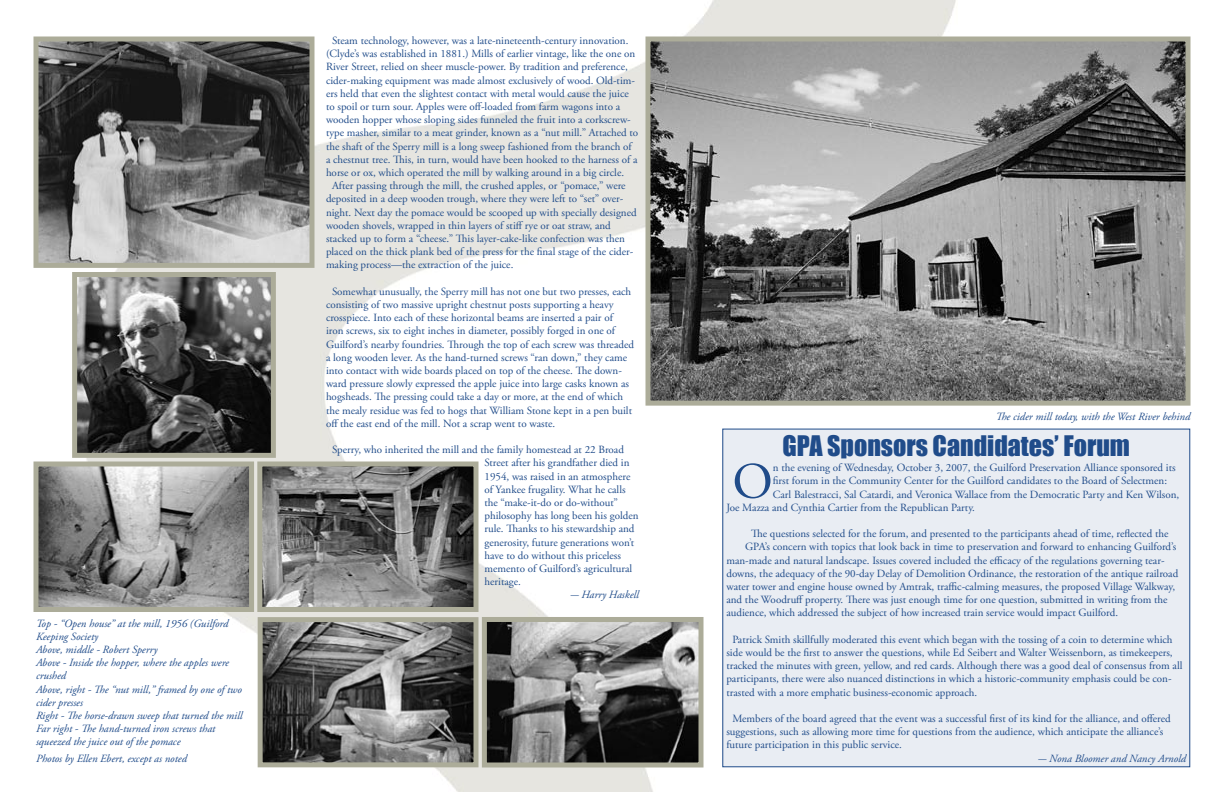
<style>
.page{position:relative;width:1224px;height:792px;background:#fff}
.page>*{position:absolute;margin:0;border:0;box-sizing:border-box;transform-origin:0 0}
.First_P_text{font:50.8px "Adobe Garamond Pro";color:#204c8a}
.t1{font:26px "Impact";color:#204c8a}
.Text{font:11px/13.2px "Adobe Garamond Pro";color:#204c8a}
.captions{font:italic 11px/13.2px "Adobe Garamond Pro";color:#204c8a}
.First_P_text-2{font:11px "Adobe Garamond Pro";color:#204c8a}
.captions_space{font:italic 11px/13.2px "Adobe Garamond Pro";color:#204c8a}
.Text-2{font:italic 11px "Adobe Garamond Pro";color:#204c8a}
</style>
<div class="page">
<img style="left:80px;top:0;width:877px;height:792px">
<img style="left:40px;top:42px;width:269px;height:220px">
<div style="left:34px;top:36px;width:281px;height:232px;border:5px solid #acac99"></div>
<img style="left:263px;top:467px;width:210px;height:139px">
<div style="left:257px;top:461px;width:222px;height:151px;border:5px solid #acac99"></div>
<img style="left:264px;top:623px;width:209px;height:138px">
<div style="left:258px;top:617px;width:221px;height:150px;border:5px solid #acac99"></div>
<img style="left:40px;top:468px;width:208px;height:138px">
<div style="left:34px;top:462px;width:220px;height:150px;border:5px solid #acac99"></div>
<img style="left:488px;top:623px;width:210px;height:138px">
<div style="left:482px;top:617px;width:222px;height:150px;border:5px solid #acac99"></div>
<img style="left:78px;top:278px;width:192px;height:174px">
<div style="left:72px;top:272px;width:204px;height:186px;border:5px solid #acac99"></div>
<img style="left:652px;top:42px;width:533px;height:358px">
<div style="left:646px;top:36px;width:545px;height:370px;border:5px solid #acac99"></div>
<div style="left:723px;top:429px;width:467px;height:338px;background:#e9edf3"></div>
<div style="left:722px;top:429px;width:468px;height:338px;border:1px solid #204c8a"></div>
<p class="captions" style="left:36px;top:617px;width:194px">Top - “Open house” at the mill, 1956 (Guilford<br>Keeping Society</p>
<p class="captions" style="left:36px;top:643px;width:123px">Above, middle - Robert Sperry</p>
<p class="captions" style="left:36px;top:656px;width:195px">Above - Inside the hopper, where the apples were crushed</p>
<p class="captions" style="left:36px;top:683px;width:207px">Above, right - The “nut mill,” framed by one of two cider presses</p>
<p class="captions" style="left:36px;top:709px;width:208px">Right - The horse-drawn sweep that turned the mill</p>
<p class="captions_space" style="left:36px;top:722px;width:181px">Far right - The hand-turned iron screws that squeezed the juice out of the pomace</p>
<p class="captions" style="left:36px;top:752px;width:152px">Photos by Ellen Ebert, except as noted</p>
<p class="Text" style="left:326px;top:34px;width:314px;text-indent:6px">Steam technology, however, was a late-nineteenth-century innovation. (Clyde’s was established in 1881.) Mills of earlier vintage, like the one on River Street, relied on sheer muscle-power. By tradition and preference, cider-making equipment was made almost exclusively of wood. Old-tim&shy;ers held that even the slightest contact with metal would cause the juice to spoil or turn sour. Apples were off-loaded from farm wagons into a wooden hopper whose sloping sides funneled the fruit into a corkscrew&shy;type masher, similar to a meat grinder, known as a “nut mill.” Attached to the shaft of the Sperry mill is a long sweep fashioned from the branch of a chestnut tree. This, in turn, would have been hooked to the harness of a horse or ox, which operated the mill by walking around in a big circle.</p>
<p class="Text" style="left:326px;top:179px;width:312px;text-indent:6px">After passing through the mill, the crushed apples, or “pomace,” were deposited in a deep wooden trough, where they were left to “set” over&shy;night. Next day the pomace would be scooped up with specially designed wooden shovels, wrapped in thin layers of stiff rye or oat straw, and stacked up to form a “cheese.” This layer-cake-like confection was then placed on the thick plank bed of the press for the final stage of the cider&shy;making process—the extraction of the juice.</p>
<p class="Text" style="left:326px;top:285px;width:309px;text-indent:6px">Somewhat unusually, the Sperry mill has not one but two presses, each consisting of two massive upright chestnut posts supporting a heavy crosspiece. Into each of these horizontal beams are inserted a pair of<br>iron screws, six to eight inches in diameter, possibly forged in one of Guilford’s nearby foundries. Through the top of each screw was threaded a long wooden lever. As the hand-turned screws “ran down,” they came into contact with wide boards placed on top of the cheese. The down&shy;ward pressure slowly expressed the apple juice into large casks known as hogsheads. The pressing could take a day or more, at the end of which the mealy residue was fed to hogs that William Stone kept in a pen built off the east end of the mill. Not a scrap went to waste.</p>
<p class="Text" style="left:485px;top:443px;width:155px;text-indent:-152px">Sperry, who inherited the mill and the family homestead at 22 Broad Street after his grandfather died in 1954, was raised in an atmosphere of Yankee frugality. What he calls the “make-it-do or do-without” philosophy has long been his golden rule. Thanks to his stewardship and generosity, future generations won’t have to do without this priceless memento of Guilford’s agricultural heritage.</p>
<p class="Text-2" style="left:571px;top:588px;width:70px">- Harry Haskell</p>
<p class="captions" style="left:996px;top:410px;width:196px">The cider mill today, with the West River behind</p>
<p class="t1" style="left:783px;top:430px;width:349px">GPA Sponsors Candidates’ Forum</p>
<p class="First_P_text" style="left:732px;top:451px;width:42px">O</p>
<p class="First_P_text-2" style="left:773px;top:461px;width:404px">n the evening of Wednesday, October 3, 2007, the Guilford Preservation Alliance sponsored its</p>
<p class="First_P_text-2" style="left:773px;top:474px;width:396px">first forum in the Community Center for the Guilford candidates to the Board of Selectmen:</p>
<p class="First_P_text-2" style="left:773px;top:488px;width:408px">Carl Balestracci, Sal Catardi, and Veronica Wallace from the Democratic Party and Ken Wilson,</p>
<p class="First_P_text-2" style="left:726px;top:501px;width:250px">Joe Mazza and Cynthia Cartier from the Republican Party.</p>
<p class="Text" style="left:751px;top:528px;width:419px">The questions selected for the forum, and presented to the participants ahead of time, reflected the</p>
<p class="Text" style="left:745px;top:541px;width:433px">GPA’s concern with topics that look back in time to preservation and forward to enhancing Guilford’s</p>
<p class="Text" style="left:726px;top:554px;width:440px">man-made and natural landscape. Issues covered included the efficacy of the regulations governing tear-</p>
<p class="Text" style="left:726px;top:567px;width:453px">downs, the adequacy of the 90-day Delay of Demolition Ordinance, the restoration of the antique railroad</p>
<p class="Text" style="left:726px;top:580px;width:450px">water tower and engine house owned by Amtrak, traffic-calming measures, the proposed Village Walkway,</p>
<p class="Text" style="left:726px;top:594px;width:443px">and the Woodruff property. There was just enough time for one question, submitted in writing from the</p>
<p class="Text" style="left:726px;top:607px;width:393px">audience, which addressed the subject of how increased train service would impact Guilford.</p>
<p class="Text" style="left:726px;top:633px;width:458px;text-indent:6px">Patrick Smith skillfully moderated this event which began with the tossing of a coin to determine which side would be the first to answer the questions, while Ed Seibert and Walter Weissenborn, as timekeepers, tracked the minutes with green, yellow, and red cards. Although there was a good deal of consensus from all participants, there were also nuanced distinctions in which a historic-community emphasis could be con&shy;trasted with a more emphatic business-economic approach.</p>
<p class="Text" style="left:726px;top:712px;width:446px;text-indent:6px">Members of the board agreed that the event was a successful first of its kind for the alliance, and offered suggestions, such as allowing more time for questions from the audience, which anticipate the alliance’s future participation in this public service.</p>
<p class="captions" style="left:1038px;top:752px;width:149px">- Nona Bloomer and Nancy Arnold</p>
</div>
